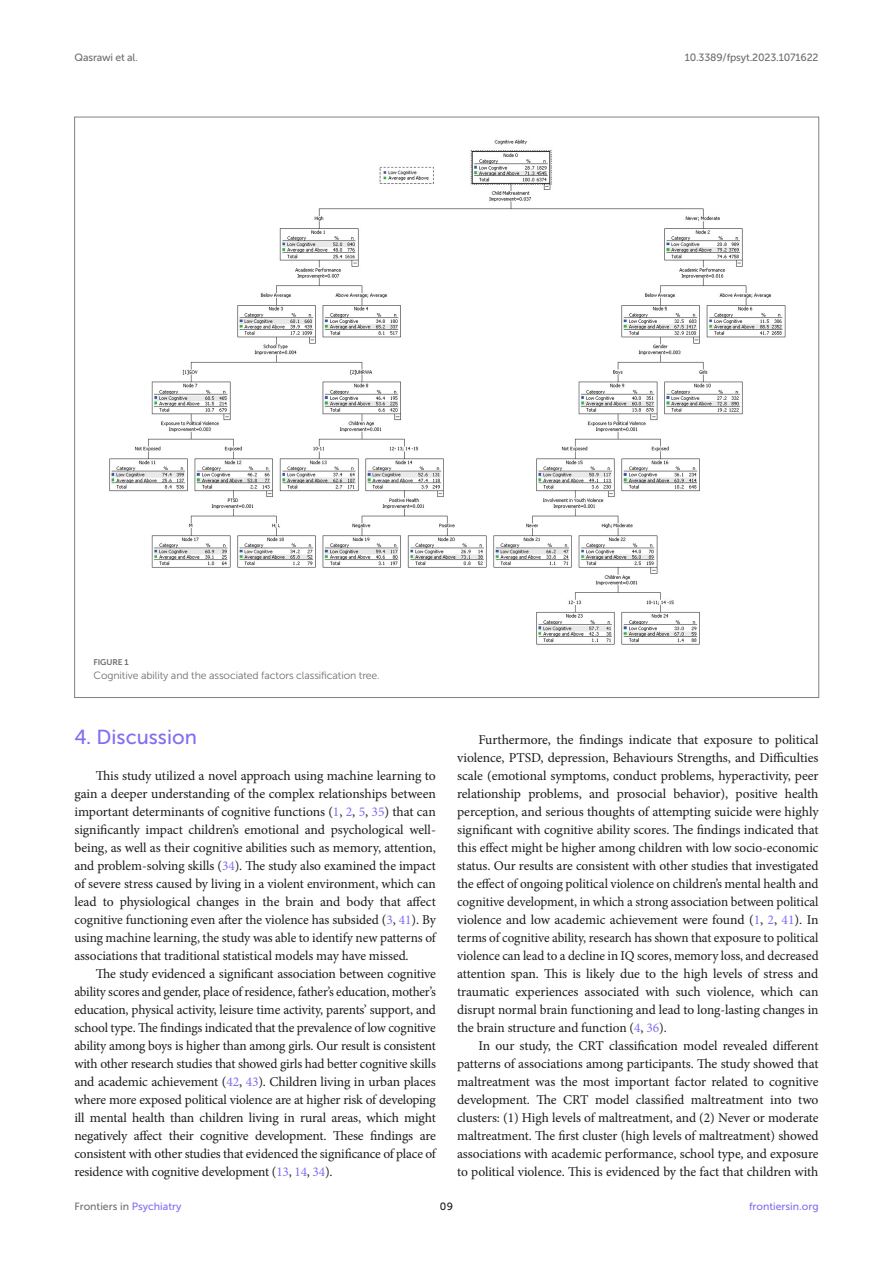
<style>
.page{position:relative;width:893px;height:1263px;background:#fff}
.page>*{position:absolute;margin:0;border:0;box-sizing:border-box;transform-origin:0 0}
.HEAD_1{font:20.25px "Museo Sans 500";color:#856df0}
.TEXT{font:13.5px/18px "Minion Pro";letter-spacing:-.01em;color:#1b1c1b;text-align:justify}
.TEXT_FLUSH{font:13.5px/18px "Minion Pro";letter-spacing:-.01em;color:#1b1c1b;text-align:justify}
.t1{font:10.5px "Museo Sans 500";letter-spacing:-.015em;color:#706f70}
.FIG_LEG{font:10.5px "Museo Sans 300";letter-spacing:-.01em;color:#706f70}
.t2{font:10.5px "Museo Sans 500";color:#856df0}
.t3{font:10.5px "Museo Sans 500";color:#1b1c1b}
.FIG_HD{font:8.25px "Museo Sans 700";letter-spacing:-.01em;color:#706f70}
.s1{color:#856df0}
</style>
<div class="page">
<img style="left:109px;top:139px;width:677px;height:506px">
<p class="t1" style="left:74px;top:51px;width:65px">Qasrawi et al.</p>
<p class="t1" style="left:685px;top:51px;width:135px">10.3389/fpsyt.2023.1071622</p>
<p class="FIG_HD" style="left:94px;top:658px;width:37px">FIGURE 1</p>
<p class="FIG_LEG" style="left:94px;top:669px;width:288px">Cognitive ability and the associated factors classification tree.</p>
<p class="HEAD_1" style="left:74px;top:726px;width:124px">4. Discussion</p>
<p class="TEXT_FLUSH" style="left:74px;top:767px;width:363px;text-indent:21px">This study utilized a novel approach using machine learning to gain a deeper understanding of the complex relationships between important determinants of cognitive functions (<span class="s1">1</span>, <span class="s1">2</span>, <span class="s1">5</span>, <span class="s1">35</span>) that can significantly impact children’s emotional and psychological well&shy;being, as well as their cognitive abilities such as memory, attention, and problem-solving skills (<span class="s1">34</span>). The study also examined the impact of severe stress caused by living in a violent environment, which can lead to physiological changes in the brain and body that affect cognitive functioning even after the violence has subsided (<span class="s1">3</span>, <span class="s1">41</span>). By using machine learning, the study was able to identify new patterns of associations that traditional statistical models may have missed.</p>
<p class="TEXT" style="left:74px;top:965px;width:363px;text-indent:21px">The study evidenced a significant association between cognitive ability scores and gender, place of residence, father’s education, mother’s education, physical activity, leisure time activity, parents’ support, and school type. The findings indicated that the prevalence of low cognitive ability among boys is higher than among girls. Our result is consistent with other research studies that showed girls had better cognitive skills and academic achievement (<span class="s1">42</span>, <span class="s1">43</span>). Children living in urban places where more exposed political violence are at higher risk of developing ill mental health than children living in rural areas, which might negatively affect their cognitive development. These findings are consistent with other studies that evidenced the significance of place of residence with cognitive development (<span class="s1">13</span>, <span class="s1">14</span>, <span class="s1">34</span>).</p>
<p class="TEXT" style="left:457px;top:731px;width:363px;text-indent:21px">Furthermore, the findings indicate that exposure to political violence, PTSD, depression, Behaviours Strengths, and Difficulties scale (emotional symptoms, conduct problems, hyperactivity, peer relationship problems, and prosocial behavior), positive health perception, and serious thoughts of attempting suicide were highly significant with cognitive ability scores. The findings indicated that this effect might be higher among children with low socio-economic status. Our results are consistent with other studies that investigated the effect of ongoing political violence on children’s mental health and cognitive development, in which a strong association between political violence and low academic achievement were found (<span class="s1">1</span>, <span class="s1">2</span>, <span class="s1">41</span>). In terms of cognitive ability, research has shown that exposure to political violence can lead to a decline in IQ scores, memory loss, and decreased attention span. This is likely due to the high levels of stress and traumatic experiences associated with such violence, which can disrupt normal brain functioning and lead to long-lasting changes in the brain structure and function (<span class="s1">4</span>, <span class="s1">36</span>).</p>
<p class="TEXT" style="left:457px;top:1037px;width:363px;text-indent:21px">In our study, the CRT classification model revealed different patterns of associations among participants. The study showed that maltreatment was the most important factor related to cognitive development. The CRT model classified maltreatment into two clusters: (1) High levels of maltreatment, and (2) Never or moderate maltreatment. The first cluster (high levels of maltreatment) showed associations with academic performance, school type, and exposure to political violence. This is evidenced by the fact that children with</p>
<p class="t1" style="left:74px;top:1200px;width:109px">Frontiers in <span class="s1">Psychiatry</span></p>
<p class="t3" style="left:440px;top:1200px;width:15px">09</p>
<p class="t2" style="left:749px;top:1200px;width:71px">frontiersin.org</p>
</div>
